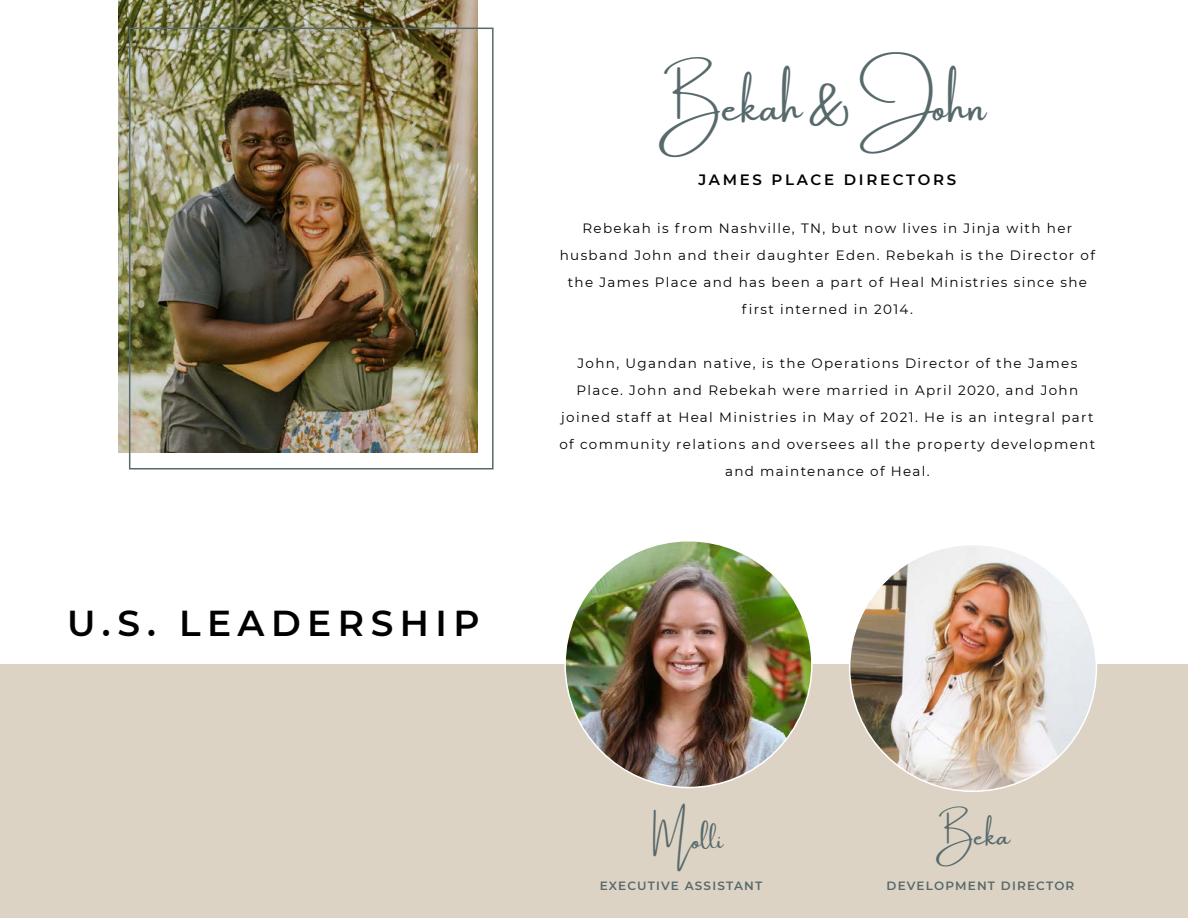
<style>
.page{position:relative;width:1188px;height:918px;background:#fff}
.page>*{position:absolute;margin:0;border:0;box-sizing:border-box;transform-origin:0 0}
.t1{font:600 36px "Montserrat";letter-spacing:.18em;color:#000}
.t2{font:30px "Amsterdam 1";color:#57696c}
.t3{font:18px "Amsterdam 1";color:#57696c}
.t4{font:600 15px "Montserrat";letter-spacing:.18em;color:#000}
.t5{font:13.5px/27px "Montserrat";letter-spacing:.1em;color:#000;text-align:center}
.t6{font:600 12px "Montserrat";letter-spacing:.1em;color:#57696c}
</style>
<div class="page">
<div style="left:0;top:664px;width:1188px;height:254px;background:#ddd3c4"></div>
<img style="left:119px;top:0;width:359px;height:452px">
<img style="left:565px;top:541px;width:247px;height:247px;border-radius:123px">
<img style="left:850px;top:544px;width:246px;height:247px;border-radius:123px">
<div style="left:129px;top:28px;width:365px;height:442px;border:2px solid #57696c"></div>
<h1 class="t1" style="left:67px;top:598px;width:414px">U.S. LEADERSHIP</h1>
<h2 class="t2" style="left:658px;top:95px;width:329px">Bekah &amp; John</h2>
<p class="t4" style="left:699px;top:169px;width:259px">JAMES PLACE DIRECTORS</p>
<p class="t5" style="left:560px;top:214px;width:537px">Rebekah is from Nashville, TN, but now lives in Jinja with her husband John and their daughter Eden. Rebekah is the Director of the James Place and has been a part of Heal Ministries since she first interned in 2014.</p>
<p class="t5" style="left:560px;top:349px;width:537px">John, Ugandan native, is the Operations Director of the James Place. John and Rebekah were married in April 2020, and John joined staff at Heal Ministries in May of 2021. He is an integral part of community relations and oversees all the property development and maintenance of Heal.</p>
<h3 class="t3" style="left:653px;top:833px;width:72px">Molli</h3>
<h3 class="t3" style="left:936px;top:829px;width:76px">Beka</h3>
<p class="t6" style="left:600px;top:877px;width:164px">EXECUTIVE ASSISTANT</p>
<p class="t6" style="left:887px;top:877px;width:189px">DEVELOPMENT DIRECTOR</p>
</div>
